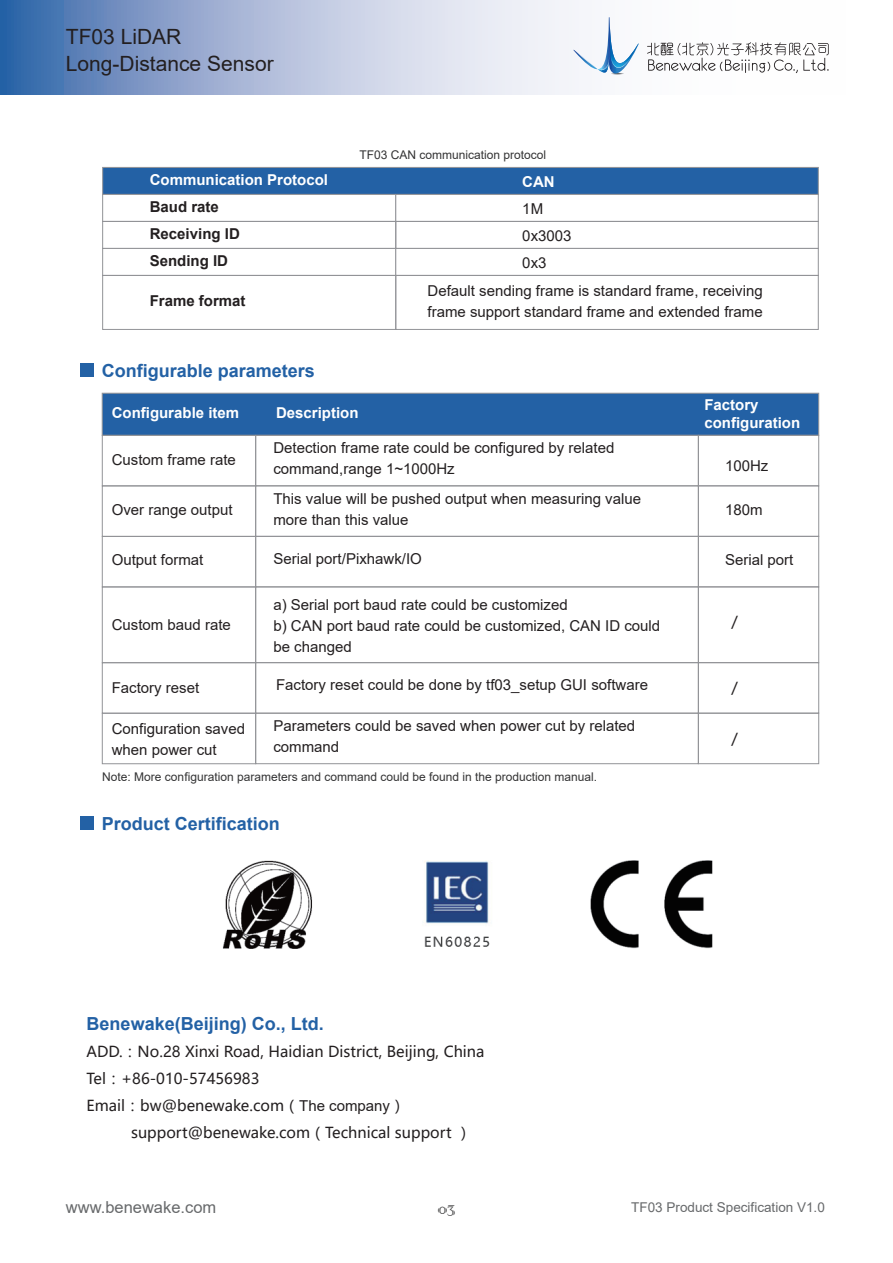
<style>
.page{position:relative;width:893px;height:1263px;background:#fff}
.page>*{position:absolute;margin:0;border:0;box-sizing:border-box;transform-origin:0 0}
.t1{font:21px "Arial";color:#231f20}
.t2{font:19.5px "Colonna";color:#333334}
.t3{font:700 18px "Arial";color:#2361a5}
.t4{font:16.5px "Arial";color:#67696b}
.t5{font:15px/21px "Arial";color:#231f20}
.t6{font:15px/27px "Microsoft Ya Hei";color:#231f20}
.t7{font:700 15px/18px "Arial";color:#fff}
.t8{font:700 15px/27px "Arial";color:#231f20}
.t9{font:13.5px "Arial";color:#67696b}
.t10{font:12px "Arial";color:#333334}
.s1{font-family:"Arial"}
</style>
<div class="page">
<div style="left:102px;top:167px;width:717px;height:28px;background:#2361a5;border:1px solid #929397"></div>
<div style="left:102px;top:194px;width:294px;height:28px;background:#fff;border:1px solid #929397"></div>
<div style="left:395px;top:194px;width:424px;height:28px;background:#fff;border:1px solid #929397"></div>
<div style="left:102px;top:221px;width:294px;height:28px;border:1px solid #929397"></div>
<div style="left:395px;top:221px;width:424px;height:28px;border:1px solid #929397"></div>
<div style="left:102px;top:248px;width:294px;height:28px;background:#fff;border:1px solid #929397"></div>
<div style="left:395px;top:248px;width:424px;height:28px;background:#fff;border:1px solid #929397"></div>
<div style="left:102px;top:275px;width:294px;height:55px;border:1px solid #929397"></div>
<div style="left:395px;top:275px;width:424px;height:55px;border:1px solid #929397"></div>
<div style="left:80px;top:363px;width:13px;height:14px;background:#2361a5"></div>
<div style="left:80px;top:816px;width:13px;height:14px;background:#2361a5"></div>
<div style="left:102px;top:393px;width:717px;height:43px;background:#2361a5;border:1px solid #929397"></div>
<div style="left:102px;top:435px;width:154px;height:51px;border:1px solid #929397"></div>
<div style="left:255px;top:435px;width:444px;height:51px;border:1px solid #929397"></div>
<div style="left:698px;top:435px;width:121px;height:51px;border:1px solid #929397"></div>
<div style="left:102px;top:485px;width:154px;height:52px;border:1px solid #929397"></div>
<div style="left:255px;top:485px;width:444px;height:52px;border:1px solid #929397"></div>
<div style="left:698px;top:485px;width:121px;height:52px;border:1px solid #929397"></div>
<div style="left:102px;top:536px;width:154px;height:51px;border:1px solid #929397"></div>
<div style="left:255px;top:536px;width:444px;height:51px;border:1px solid #929397"></div>
<div style="left:698px;top:536px;width:121px;height:51px;border:1px solid #929397"></div>
<div style="left:102px;top:586px;width:154px;height:77px;border:1px solid #929397"></div>
<div style="left:255px;top:586px;width:444px;height:77px;border:1px solid #929397"></div>
<div style="left:698px;top:586px;width:121px;height:77px;border:1px solid #929397"></div>
<div style="left:102px;top:662px;width:154px;height:52px;border:1px solid #929397"></div>
<div style="left:255px;top:662px;width:444px;height:51px;border:1px solid #929397"></div>
<div style="left:698px;top:662px;width:121px;height:51px;border:1px solid #929397"></div>
<div style="left:102px;top:713px;width:154px;height:51px;border:1px solid #929397"></div>
<div style="left:255px;top:713px;width:444px;height:51px;border:1px solid #929397"></div>
<div style="left:698px;top:713px;width:121px;height:51px;border:1px solid #929397"></div>
<svg style="left:0;top:0;width:797px;height:94px"></svg>
<svg style="left:573px;top:17px;width:66px;height:70px"></svg>
<svg style="left:647px;top:42px;width:182px;height:31px"></svg>
<img style="left:222px;top:860px;width:491px;height:89px">
<h1 class="t1" style="left:66px;top:22px;width:117px">TF03 LiDAR</h1>
<h1 class="t1" style="left:66px;top:50px;width:209px">Long-Distance Sensor</h1>
<p class="t7" style="left:150px;top:171px;width:180px">Communication Protocol</p>
<p class="t8" style="left:150px;top:194px;width:92px">Baud rate<br>Receiving ID<br>Sending ID</p>
<p class="t8" style="left:150px;top:288px;width:97px">Frame format</p>
<p class="t3" style="left:102px;top:357px;width:215px">Configurable parameters</p>
<p class="t10" style="left:359px;top:147px;width:188px">TF03 CAN communication protocol</p>
<p class="t7" style="left:522px;top:173px;width:34px">CAN</p>
<p class="t5" style="left:522px;top:195px;width:51px;line-height:27px">1M<br>0x3003<br>0x3</p>
<p class="t5" style="left:427px;top:280px;width:337px">Default sending frame is standard frame, receiving frame support standard frame and extended frame</p>
<p class="t7" style="left:112px;top:404px;width:129px">Configurable item</p>
<p class="t7" style="left:704px;top:396px;width:97px">Factory configuration</p>
<p class="t7" style="left:276px;top:404px;width:84px">Description</p>
<p class="t5" style="left:112px;top:450px;width:126px">Custom frame rate</p>
<p class="t5" style="left:112px;top:499px;width:122px">Over range output</p>
<p class="t5" style="left:112px;top:549px;width:93px">Output format</p>
<p class="t5" style="left:112px;top:615px;width:121px">Custom baud rate</p>
<p class="t5" style="left:112px;top:677px;width:89px">Factory reset</p>
<p class="t5" style="left:112px;top:718px;width:135px">Configuration saved when power cut</p>
<p class="t5" style="left:273px;top:438px;width:342px">Detection frame rate could be configured by related command,range 1~1000Hz</p>
<p class="t5" style="left:273px;top:488px;width:369px">This value will be pushed output when measuring value more than this value</p>
<p class="t5" style="left:273px;top:549px;width:150px">Serial port/Pixhawk/IO</p>
<p class="t5" style="left:273px;top:594px;width:388px">a) Serial port baud rate could be customized<br>b) CAN port baud rate could be customized, CAN ID could be changed</p>
<p class="t5" style="left:276px;top:674px;width:373px">Factory reset could be done by tf03_setup GUI software</p>
<p class="t5" style="left:273px;top:715px;width:363px">Parameters could be saved when power cut by related command</p>
<p class="t10" style="left:102px;top:769px;width:496px">Note: More configuration parameters and command could be found in the production manual.</p>
<p class="t3" style="left:102px;top:810px;width:180px">Product Certification</p>
<p class="t5" style="left:725px;top:455px;width:45px">100Hz</p>
<p class="t5" style="left:725px;top:499px;width:39px">180m</p>
<p class="t5" style="left:725px;top:549px;width:70px">Serial port</p>
<p class="t6" style="left:731px;top:608px;width:8px">/</p>
<p class="t6" style="left:731px;top:674px;width:8px">/</p>
<p class="t6" style="left:731px;top:725px;width:8px">/</p>
<p class="t3" style="left:87px;top:1011px;width:239px">Benewake(Beijing) Co., Ltd.</p>
<p class="t6" style="left:87px;top:1037px;width:399px">ADD.：No.28 Xinxi Road, Haidian District, Beijing, China<br>Tel：+86-010-57456983<br>Email：bw@benewake.com（<span class="s1">The company</span>）</p>
<p class="t6" style="left:131px;top:1118px;width:341px">support@benewake.com（Technical support ）</p>
<p class="t4" style="left:66px;top:1196px;width:152px">www.benewake.com</p>
<p class="t9" style="left:631px;top:1198px;width:195px">TF03 Product Specification V1.0</p>
<h2 class="t2" style="left:438px;top:1195px;width:19px">03</h2>
</div>
